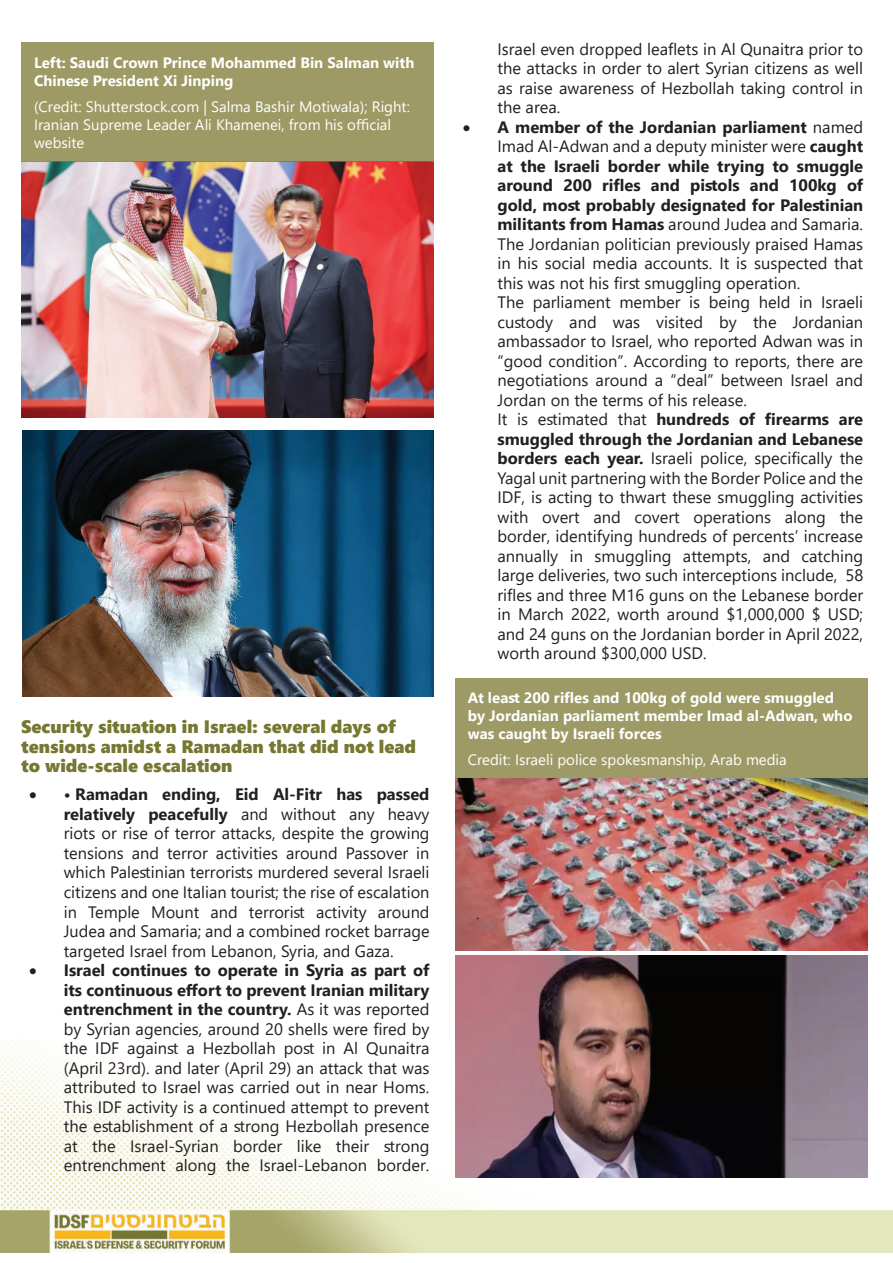
<style>
.page{position:relative;width:893px;height:1263px;background:#fff}
.page>*{position:absolute;margin:0;border:0;box-sizing:border-box;transform-origin:0 0}
.t1{font:18px/19.5px "Segoe UI Black";color:#767730}
.t2{font:16.5px/19.5px "Segoe UI";color:#231f20;text-align:justify}
.t3{font:700 15px/18px "Segoe UI";color:#fff}
.t4{font:15px/18px "Segoe UI";color:#fff}
.s1{font-weight:700}
</style>
<div class="page">
<img style="left:0;top:1040px;width:893px;height:212px">
<img style="left:21px;top:162px;width:413px;height:255px">
<div style="left:21px;top:43px;width:413px;height:119px;background:#9d9a65"></div>
<img style="left:22px;top:431px;width:412px;height:265px">
<img style="left:455px;top:778px;width:412px;height:172px">
<div style="left:455px;top:679px;width:412px;height:99px;background:#9d9a65"></div>
<img style="left:455px;top:955px;width:412px;height:222px">
<p class="t3" style="left:34px;top:55px;width:382px">Left: Saudi Crown Prince Mohammed Bin Salman with<br>Chinese President Xi Jinping</p>
<p class="t4" style="left:34px;top:96px;width:377px">(Credit: Shutterstock.com | Salma Bashir Motiwala); Right:<br>Iranian Supreme Leader Ali Khamenei, from his official website</p>
<p class="t1" style="left:21px;top:719px;width:396px">Security situation in Israel: several days of tensions amidst a Ramadan that did not lead to wide-scale escalation</p>
<p class="t2" style="left:64px;top:783px;width:367px;text-indent:-35px">• <span class="s1">• Ramadan ending, Eid Al-Fitr has passed relatively peacefully</span> and without any heavy riots or rise of terror attacks, despite the growing tensions and terror activities around Passover in which Palestinian terrorists murdered several Israeli citizens and one Italian tourist; the rise of escalation in Temple Mount and terrorist activity around Judea and Samaria; and a combined rocket barrage targeted Israel from Lebanon, Syria, and Gaza.</p>
<p class="t2" style="left:64px;top:959px;width:367px;text-indent:-35px">• <span class="s1">Israel continues to operate in Syria as part of its continuous effort to prevent Iranian military entrenchment in the country.</span> As it was reported by Syrian agencies, around 20 shells were fired by the IDF against a Hezbollah post in Al Qunaitra (April 23rd). and later (April 29) an attack that was attributed to Israel was carried out in near Homs.<br>This IDF activity is a continued attempt to prevent the establishment of a strong Hezbollah presence at the Israel-Syrian border like their strong entrenchment along the Israel-Lebanon border.</p>
<p class="t2" style="left:497px;top:37px;width:367px">Israel even dropped leaflets in Al Qunaitra prior to the attacks in order to alert Syrian citizens as well as raise awareness of Hezbollah taking control in the area.</p>
<p class="t2" style="left:497px;top:116px;width:367px;text-align:left;text-indent:-35px">• <span class="s1">A member of the Jordanian parliament</span> named Imad Al-Adwan and a deputy minister were <span class="s1">caught at the Israeli border while trying to smuggle around 200 rifles and pistols and 100kg of gold, most probably designated for Palestinian militants from Hamas</span> around Judea and Samaria.<br>The Jordanian politician previously praised Hamas in his social media accounts. It is suspected that this was not his first smuggling operation.<br>The parliament member is being held in Israeli custody and was visited by the Jordanian ambassador to Israel, who reported Adwan was in “good condition”. According to reports, there are negotiations around a “deal” between Israel and Jordan on the terms of his release.<br>It is estimated that <span class="s1">hundreds of firearms are smuggled through the Jordanian and Lebanese borders each year.</span> Israeli police, specifically the Yagal unit partnering with the Border Police and the IDF, is acting to thwart these smuggling activities with overt and covert operations along the border, identifying hundreds of percents’ increase annually in smuggling attempts, and catching large deliveries, two such interceptions include, 58 rifles and three M16 guns on the Lebanese border in March 2022, worth around $1,000,000 $ USD; and 24 guns on the Jordanian border in April 2022, worth around $300,000 USD.</p>
<p class="t3" style="left:468px;top:687px;width:386px">At least 200 rifles and 100kg of gold were smuggled by Jordanian parliament member Imad al-Adwan, who was caught by Israeli forces</p>
<p class="t4" style="left:468px;top:752px;width:321px">Credit: Israeli police spokesmanship, Arab media</p>
</div>
